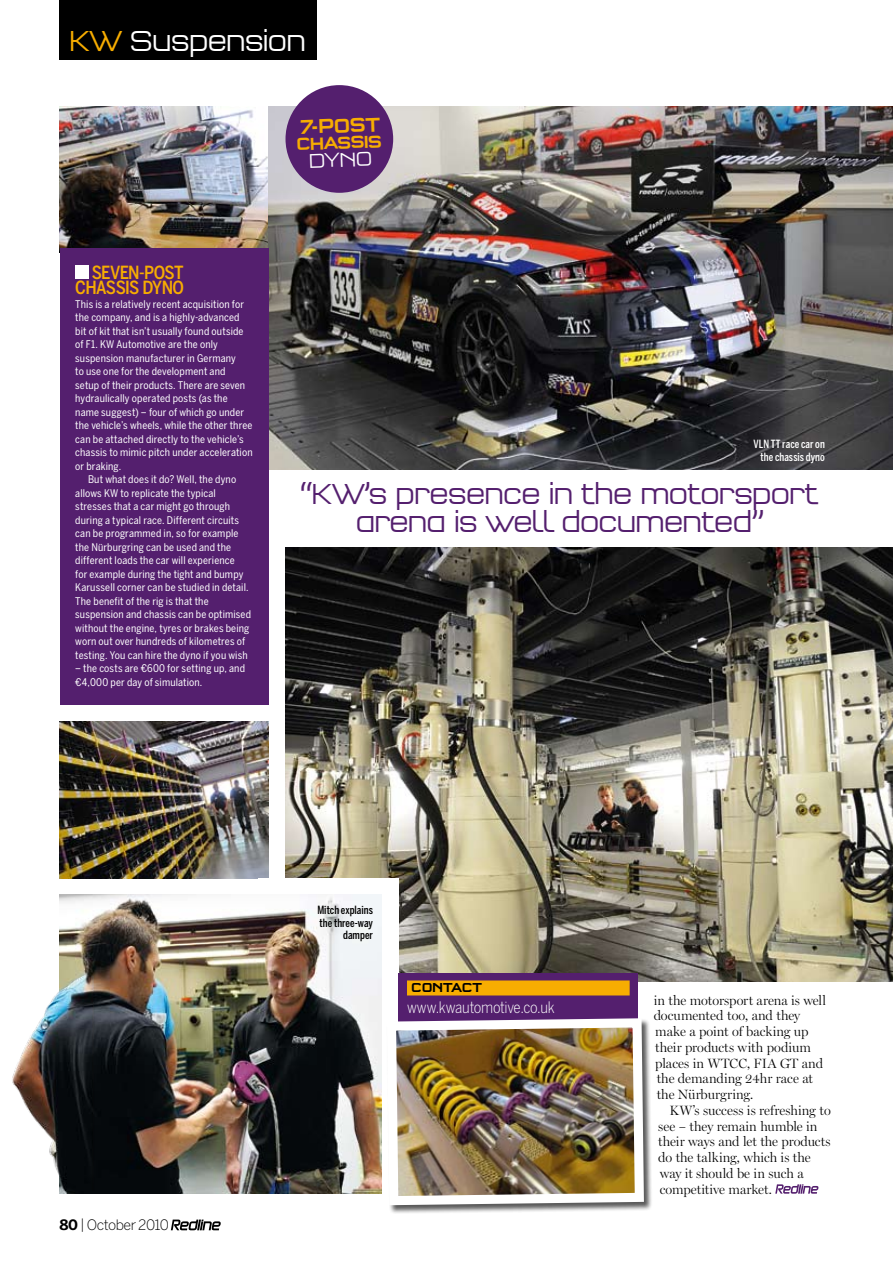
<style>
.page{position:relative;width:893px;height:1263px;background:#fff}
.page>*{position:absolute;margin:0;border:0;box-sizing:border-box;transform-origin:0 0}
.t1{font:300 30px/28.5px "Q Type Square";letter-spacing:-.09em;color:#541f6e;text-align:center}
.t2{font:300 30px "Q Type Square";letter-spacing:-.095em;color:#fff}
.t3{font:500 20.7px "Q Type Square";color:#f7ad01}
.t4{font:300 20.7px "Q Type Square";color:#fff}
.t5{font:500 18px/15.8px "Benton Sans Cond";letter-spacing:-.035em;color:#f7ad01}
.t6{font:500 18px "Q Type Square";color:#f7ad01}
.t7{font:300 15.75px "Benton Sans Cond";letter-spacing:-.015em;color:#fff}
.t8{font:300 14.25px "Benton Sans";letter-spacing:-.035em;color:#000}
.t9{font:300 13.5px/15.8px "Miller Display";color:#000}
.t10{font:500 13.5px "Q Type Square";color:#000}
.t11{font:500 11.25px/12.8px "Benton Sans Comp";letter-spacing:.005em;color:#000;text-align:right}
.t12{font:500 11.25px/12.8px "Benton Sans Comp";letter-spacing:.005em;color:#fff;text-align:right}
.t13{font:10.5px/13.5px "Benton Sans Cond";letter-spacing:.015em;color:#fff}
.s1{color:#f7ad01}
.s2{font-weight:700}
</style>
<div class="page">
<svg style="left:775px;top:1184px;width:44px;height:10px"></svg>
<img style="left:60px;top:107px;width:208px;height:142px">
<img style="left:268px;top:107px;width:625px;height:362px">
<img style="left:285px;top:548px;width:608px;height:433px">
<div style="left:60px;top:249px;width:208px;height:456px;background:#541f6e"></div>
<div style="left:75px;top:265px;width:14px;height:14px;background:#fff"></div>
<div style="left:60px;top:0;width:257px;height:60px;background:#000"></div>
<svg style="left:171px;top:1219px;width:50px;height:11px"></svg>
<div style="left:285px;top:85px;width:108px;height:108px;background:#541f6e;border-radius:50%"></div>
<img style="left:60px;top:721px;width:208px;height:158px">
<div style="left:258px;top:879px;width:140px;height:119px;background:#fff"></div>
<img style="left:60px;top:894px;width:321px;height:300px">
<div style="left:398px;top:973px;width:240px;height:49px;background:#541f6e"></div>
<div style="left:407px;top:980px;width:223px;height:15px;background:#f7ad01"></div>
<div style="left:386px;top:1018px;width:267px;height:196px;background:#000;opacity:.65"></div>
<img style="left:386px;top:1018px;width:262px;height:192px">
<img style="left:12px;top:952px;width:192px;height:238px">
<h1 class="t2" style="left:68px;top:23px;width:240px"><span class="s1">KW</span> Suspension</h1>
<h3 class="t5" style="left:75px;top:264px;width:100px;text-indent:16px">SEVEN-POST<br>CHASSIS</h3>
<h3 class="t5" style="left:142px;top:280px;width:43px">DYNO</h3>
<p class="t13" style="left:75px;top:297px;width:170px">This is a relatively recent acquisition for</p>
<p class="t13" style="left:75px;top:311px;width:166px">the company, and is a highly-advanced</p>
<p class="t13" style="left:75px;top:324px;width:170px">bit of kit that isn’t usually found outside</p>
<p class="t13" style="left:75px;top:338px;width:144px">of F1. KW Automotive are the only</p>
<p class="t13" style="left:75px;top:351px;width:162px">suspension manufacturer in Germany</p>
<p class="t13" style="left:75px;top:365px;width:152px">to use one for the development and</p>
<p class="t13" style="left:75px;top:378px;width:171px">setup of their products. There are seven</p>
<p class="t13" style="left:75px;top:392px;width:154px">hydraulically operated posts (as the</p>
<p class="t13" style="left:75px;top:405px;width:170px">name suggest) – four of which go under</p>
<p class="t13" style="left:75px;top:419px;width:179px">the vehicle’s wheels, while the other three</p>
<p class="t13" style="left:75px;top:432px;width:170px">can be attached directly to the vehicle’s</p>
<p class="t13" style="left:75px;top:446px;width:179px">chassis to mimic pitch under acceleration</p>
<p class="t13" style="left:75px;top:459px;width:48px">or braking.</p>
<p class="t13" style="left:88px;top:473px;width:150px">But what does it do? Well, the dyno</p>
<p class="t13" style="left:75px;top:486px;width:142px">allows KW to replicate the typical</p>
<p class="t13" style="left:75px;top:500px;width:156px">stresses that a car might go through</p>
<p class="t13" style="left:75px;top:513px;width:165px">during a typical race. Different circuits</p>
<p class="t13" style="left:75px;top:527px;width:165px">can be programmed in, so for example</p>
<p class="t13" style="left:75px;top:540px;width:157px">the Nürburgring can be used and the</p>
<p class="t13" style="left:75px;top:554px;width:161px">different loads the car will experience</p>
<p class="t13" style="left:75px;top:567px;width:170px">for example during the tight and bumpy</p>
<p class="t13" style="left:75px;top:581px;width:175px">Karussell corner can be studied in detail.</p>
<p class="t13" style="left:75px;top:594px;width:135px">The benefit of the rig is that the</p>
<p class="t13" style="left:75px;top:608px;width:177px">suspension and chassis can be optimised</p>
<p class="t13" style="left:75px;top:621px;width:176px">without the engine, tyres or brakes being</p>
<p class="t13" style="left:75px;top:635px;width:171px">worn out over hundreds of kilometres of</p>
<p class="t13" style="left:75px;top:648px;width:174px">testing. You can hire the dyno if you wish</p>
<p class="t13" style="left:75px;top:662px;width:171px">– the costs are €600 for setting up, and €4,000 per day of simulation.</p>
<h2 class="t3" style="left:298px;top:115px;width:83px;rotate:-2deg">7-POST</h2>
<h3 class="t6" style="left:295px;top:133px;width:88px;rotate:-2deg">CHASSIS</h3>
<h2 class="t4" style="left:308px;top:148px;width:66px;rotate:-2deg">DYNO</h2>
<p class="t12" style="left:754px;top:437px;width:73px">VLN TT race car on the chassis dyno</p>
<h1 class="t1" style="left:300px;top:479px;width:520px">“KW’s presence in the motorsport arena is well documented”</h1>
<h3 class="t8" style="left:60px;top:1217px;width:111px"><span class="s2">80</span> | October 2010</h3>
<p class="t11" style="left:317px;top:903px;width:57px">Mitch explains the three-way damper</p>
<p class="t10" style="left:411px;top:980px;width:43px">CONTACT</p>
<h3 class="t7" style="left:407px;top:998px;width:149px">www.kwautomotive.co.uk</h3>
<p class="t9" style="left:654px;top:992px;width:174px">in the motorsport arena is well documented too, and they make a point of backing up their products with podium places in WTCC, FIA GT and the demanding 24hr race at the Nürburgring.</p>
<p class="t9" style="left:658px;top:1102px;width:174px;text-indent:11px">KW’s success is refreshing to see – they remain humble in their ways and let the products do the talking, which is the way it should be in such a competitive market.</p>
</div>
